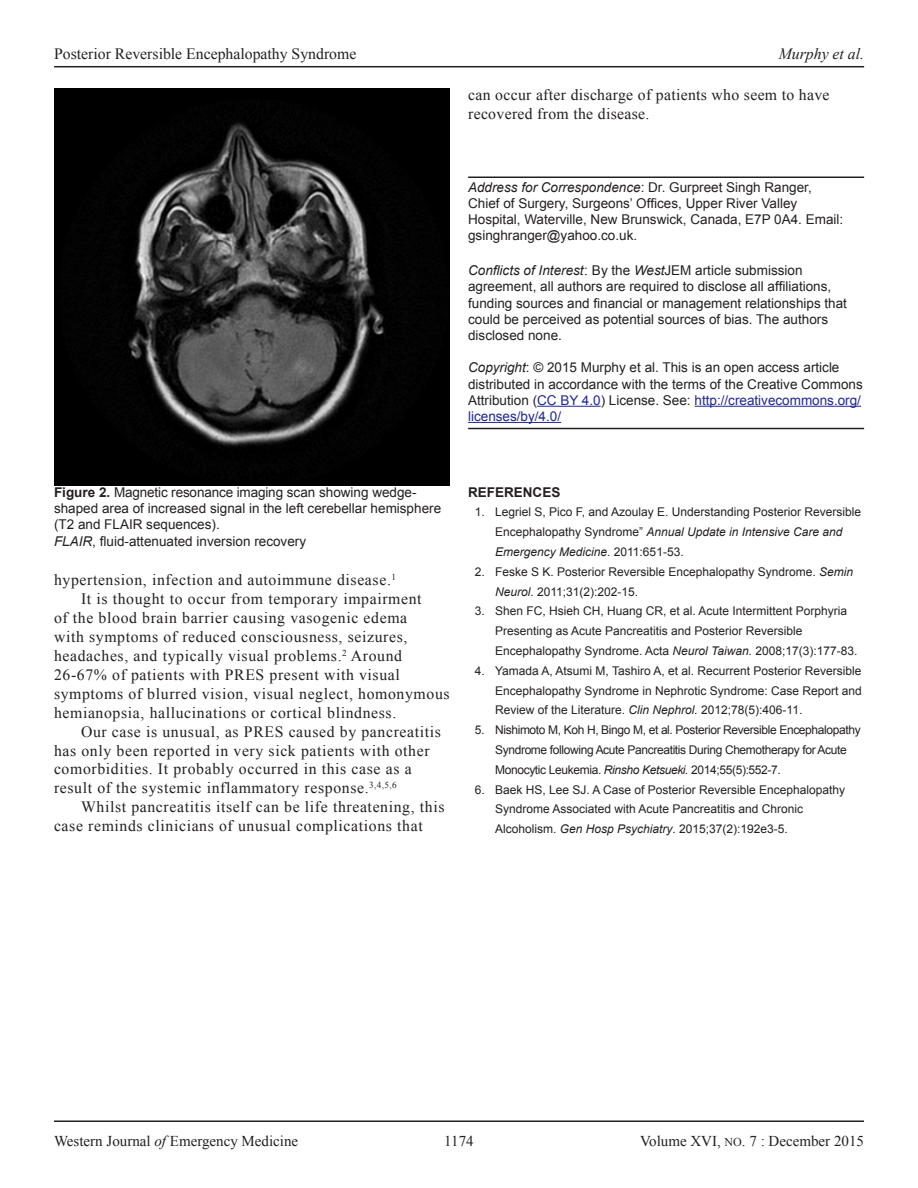
<style>
.page{position:relative;width:918px;height:1188px;background:#fff}
.page>*{position:absolute;margin:0;border:0;box-sizing:border-box;transform-origin:0 0}
.t1{font:15.75px/18.9px "Times New Roman";letter-spacing:.04em;color:#231f20}
.t2{font:15.75px/18.9px "Times New Roman";letter-spacing:.02em;color:#231f20}
.t3{font:15.75px "Times New Roman";color:#231f20}
.t4{font:italic 15.75px "Times New Roman";color:#231f20}
.t5{font:15px "Times New Roman";color:#231f20}
.t6{font:13.5px/16.2px "Arial";color:#231f20}
.t7{font:700 13.5px "Arial";color:#231f20}
.t8{font:12px/19.8px "Arial";color:#231f20}
.t9{font:12px/19.8px "Arial";letter-spacing:-.03em;color:#231f20}
.s1{font-style:italic}
.s2{font-family:"Times New Roman";font-size:15.75px}
.s3{color:#1f2796}
.s4{font-weight:700}
.s5{font-size:12px}
</style>
<div class="page">
<hr style="left:54px;top:1120px;width:810px;height:2px;background:#231f20">
<hr style="left:54px;top:66px;width:810px;height:1px;background:#231f20">
<hr style="left:468px;top:177px;width:396px;height:1px;background:#231f20">
<hr style="left:537px;top:406px;width:64px;height:1px;background:#1f2796">
<hr style="left:694px;top:406px;width:167px;height:1px;background:#1f2796">
<hr style="left:468px;top:428px;width:396px;height:1px;background:#231f20">
<hr style="left:468px;top:422px;width:93px;height:1px;background:#1f2796">
<img style="left:54px;top:88px;width:396px;height:397px">
<p class="t3" style="left:54px;top:43px;width:304px">Posterior Reversible Encephalopathy Syndrome</p>
<p class="t4" style="left:779px;top:43px;width:87px">Murphy et al.</p>
<p class="t2" style="left:468px;top:85px;width:363px">can occur after discharge of patients who seem to have recovered from the disease.</p>
<p class="t6" style="left:468px;top:179px;width:377px"><span class="s1">Address for Correspondence</span>: Dr. Gurpreet Singh Ranger, Chief of Surgery, Surgeons’ Offices, Upper River Valley Hospital, Waterville, New Brunswick, Canada, E7P 0A4. Email: gsinghranger@yahoo.co.uk.</p>
<p class="t6" style="left:468px;top:263px;width:380px"><span class="s1">Conflicts of Interest</span><span class="s2">:</span> By the <span class="s1">West</span>JEM article submission agreement, all authors are required to disclose all affiliations, funding sources and financial or management relationships that could be perceived as potential sources of bias. The authors disclosed none.</p>
<p class="t6" style="left:468px;top:360px;width:396px"><span class="s1">Copyright</span>: © 2015 Murphy et al. This is an open access article distributed in accordance with the terms of the Creative Commons Attribution (<span class="s3">CC BY 4.0</span>) License. See: <span class="s3">http://creativecommons.org/ licenses/by/4.0/</span></p>
<p class="t6" style="left:54px;top:484px;width:389px"><span class="s4">Figure 2.</span> Magnetic resonance imaging scan showing wedge&shy;shaped area of increased signal in the left cerebellar hemisphere</p>
<p class="t6" style="left:54px;top:517px;width:167px">(T2 and FLAIR sequences).</p>
<p class="t6" style="left:54px;top:533px;width:254px"><span class="s1">FLAIR</span>, fluid-attenuated inversion recovery</p>
<p class="t1" style="left:54px;top:571px;width:344px">hypertension, infection and autoimmune disease.<sup>1</sup></p>
<p class="t1" style="left:54px;top:589px;width:397px;text-indent:27px">It is thought to occur from temporary impairment<br>of the blood brain barrier causing vasogenic edema<br>with symptoms of reduced consciousness, seizures, headaches, and typically visual problems.<sup>2</sup> Around 26-67% of patients with PRES present with visual symptoms of blurred vision, visual neglect, homonymous hemianopsia, hallucinations or cortical blindness.</p>
<p class="t1" style="left:54px;top:722px;width:389px;text-indent:27px">Our case is unusual, as PRES caused by pancreatitis has only been reported in very sick patients with other comorbidities. It probably occurred in this case as a result of the systemic inflammatory response.<sup>3,4,5,6</sup></p>
<p class="t1" style="left:54px;top:797px;width:392px;text-indent:27px">Whilst pancreatitis itself can be life threatening, this case reminds clinicians of unusual complications that</p>
<p class="t7" style="left:468px;top:483px;width:94px">REFERENCES</p>
<p class="t8" style="left:495px;top:502px;width:368px;text-indent:-20px">1. Legriel S, Pico F, and Azoulay E. Understanding Posterior Reversible<br>Encephalopathy Syndrome” <span class="s1">Annual Update in Intensive Care and<br>Emergency Medicine</span>. 2011:651-53.</p>
<p class="t8" style="left:495px;top:562px;width:360px;text-indent:-20px">2. Feske S K. Posterior Reversible Encephalopathy Syndrome. <span class="s1">Semin<br>Neurol</span>. 2011;31(2):202-15.</p>
<p class="t8" style="left:495px;top:601px;width:364px;text-indent:-20px">3. Shen FC, Hsieh CH, Huang CR, et al. Acute Intermittent Porphyria<br>Presenting as Acute Pancreatitis and Posterior Reversible<br>Encephalopathy Syndrome. Acta <span class="s1">Neurol Taiwan.</span> 2008;17(3):177-83.</p>
<p class="t8" style="left:495px;top:661px;width:368px;text-align:justify;text-indent:-20px">4. Yamada A, Atsumi M, Tashiro A, et al. Recurrent Posterior Reversible Encephalopathy Syndrome in Nephrotic Syndrome: Case Report and Review of the Literature. <span class="s1">Clin Nephrol.</span> 2012;78(5):406-11.</p>
<p class="t9" style="left:495px;top:720px;width:367px;text-indent:-20px">5. Nishimoto M, Koh H, Bingo M, et al. Posterior Reversible Encephalopathy<br>Syndrome following Acute Pancreatitis During Chemotherapy for Acute<br>Monocytic Leukemia. <span class="s1">Rinsho Ketsueki.</span> 2014;55(5):552-7.</p>
<p class="t8" style="left:495px;top:780px;width:352px;text-indent:-20px">6. Baek HS, Lee SJ. A Case of Posterior Reversible Encephalopathy<br>Syndrome Associated with Acute Pancreatitis and Chronic<br>Alcoholism. <span class="s1">Gen Hosp Psychiatry</span>. 2015;37(2):192e3-5.</p>
<p class="t5" style="left:54px;top:1131px;width:246px">Western Journal <span class="s1">of</span> Emergency Medicine</p>
<p class="t5" style="left:444px;top:1131px;width:31px">1174</p>
<p class="t5" style="left:640px;top:1131px;width:225px">Volume XVI, <span class="s5">NO</span>. 7 : December 2015</p>
</div>
